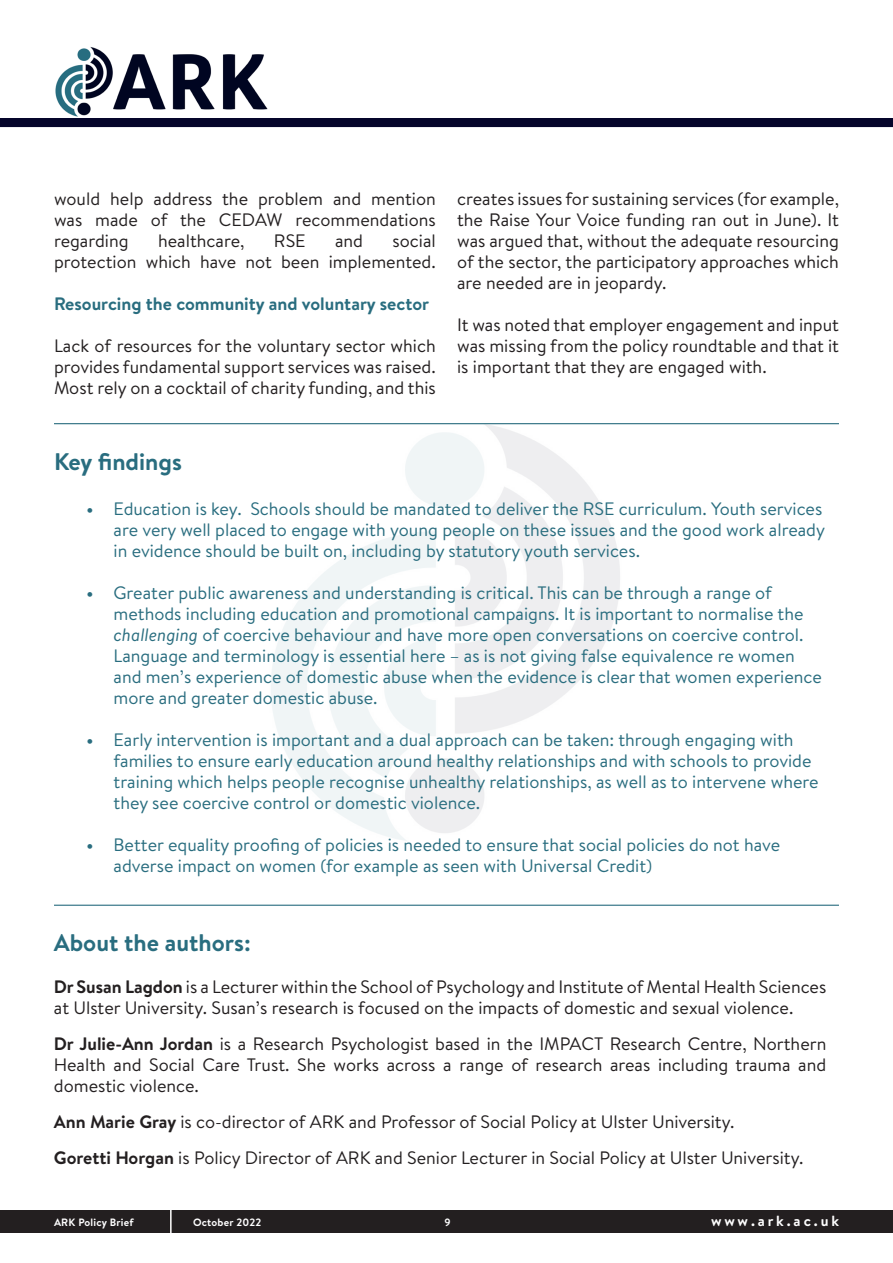
<style>
.page{position:relative;width:893px;height:1263px;background:#fff}
.page>*{position:absolute;margin:0;border:0;box-sizing:border-box;transform-origin:0 0}
.t1{font:700 24px "Brandon Text";color:#296d7f}
.t2{font:18px/21px "Brandon Text";color:#231f20;text-align:justify}
.t3{font:18px/21px "Brandon Text";color:#296d7f}
.t4{font:700 18px "Brandon Text";color:#296d7f}
.t5{font:700 14.7px "Brandon Text";letter-spacing:.19em;color:#fff}
.t6{font:700 10.65px "Brandon Text";letter-spacing:.02em;color:#fff}
.s1{font-weight:700}
.s2{font-style:italic}
</style>
<div class="page">
<div style="left:0;top:118px;width:893px;height:9px;background:#05052b"></div>
<img style="left:55px;top:47px;width:213px;height:69px">
<div style="left:0;top:1210px;width:893px;height:23px;background:#231f20"></div>
<hr style="left:170px;top:1209px;width:2px;height:27px;background:#fff">
<hr style="left:54px;top:423px;width:785px;height:1px;background:#296d7f">
<hr style="left:54px;top:905px;width:785px;height:1px;background:#296d7f">
<p class="t2" style="left:54px;top:187px;width:383px">would help address the problem and mention was made of the CEDAW recommendations regarding</p>
<p class="t2" style="left:158px;top:229px;width:88px">healthcare,</p>
<p class="t2" style="left:274px;top:229px;width:33px">RSE</p>
<p class="t2" style="left:335px;top:229px;width:30px">and</p>
<p class="t2" style="left:54px;top:229px;width:383px;text-align:right">social<br>protection which have not been implemented.</p>
<p class="t4" style="left:54px;top:291px;width:377px">Resourcing the community and voluntary sector</p>
<p class="t2" style="left:54px;top:334px;width:383px">Lack of resources for the voluntary sector which provides fundamental support services was raised.<br>Most rely on a cocktail of charity funding, and this</p>
<p class="t2" style="left:457px;top:187px;width:383px">creates issues for sustaining services (for example, the Raise Your Voice funding ran out in June). It was argued that, without the adequate resourcing of the sector, the participatory approaches which are needed are in jeopardy.</p>
<p class="t2" style="left:457px;top:313px;width:383px">It was noted that employer engagement and input was missing from the policy roundtable and that it is important that they are engaged with.</p>
<h1 class="t1" style="left:54px;top:445px;width:129px">Key findings</h1>
<p class="t3" style="left:114px;top:497px;width:713px;text-indent:-27px"><span class="s1">•</span> Education is key. Schools should be mandated to deliver the RSE curriculum. Youth services are very well placed to engage with young people on these issues and the good work already in evidence should be built on, including by statutory youth services.</p>
<p class="t3" style="left:114px;top:581px;width:710px;text-indent:-27px"><span class="s1">•</span> Greater public awareness and understanding is critical. This can be through a range of methods including education and promotional campaigns. It is important to normalise the <span class="s2">challenging</span> of coercive behaviour and have more open conversations on coercive control.<br>Language and terminology is essential here – as is not giving false equivalence re women and men’s experience of domestic abuse when the evidence is clear that women experience more and greater domestic abuse.</p>
<p class="t3" style="left:114px;top:728px;width:707px;text-indent:-27px"><span class="s1">•</span> Early intervention is important and a dual approach can be taken: through engaging with families to ensure early education around healthy relationships and with schools to provide training which helps people recognise unhealthy relationships, as well as to intervene where they see coercive control or domestic violence.</p>
<p class="t3" style="left:114px;top:833px;width:668px;text-indent:-27px"><span class="s1">•</span> Better equality proofing of policies is needed to ensure that social policies do not have adverse impact on women (for example as seen with Universal Credit)</p>
<h1 class="t1" style="left:54px;top:926px;width:199px">About the authors:</h1>
<p class="t2" style="left:54px;top:976px;width:774px"><span class="s1">Dr Susan Lagdon</span> is a Lecturer within the School of Psychology and Institute of Mental Health Sciences at Ulster University. Susan’s research is focused on the impacts of domestic and sexual violence.</p>
<p class="t2" style="left:54px;top:1033px;width:774px"><span class="s1">Dr Julie-Ann Jordan</span> is a Research Psychologist based in the IMPACT Research Centre, Northern Health and Social Care Trust. She works across a range of research areas including trauma and domestic violence.</p>
<p class="t2" style="left:54px;top:1103px;width:751px;line-height:36px"><span class="s1">Ann Marie Gray</span> is co-director of ARK and Professor of Social Policy at Ulster University.<br><span class="s1">Goretti Horgan</span> is Policy Director of ARK and Senior Lecturer in Social Policy at Ulster University.</p>
<p class="t6" style="left:54px;top:1215px;width:81px">ARK Policy Brief</p>
<p class="t6" style="left:193px;top:1215px;width:70px">October 2022</p>
<p class="t6" style="left:444px;top:1215px;width:8px">9</p>
<p class="t5" style="left:711px;top:1210px;width:129px">www.ark.ac.uk</p>
</div>
